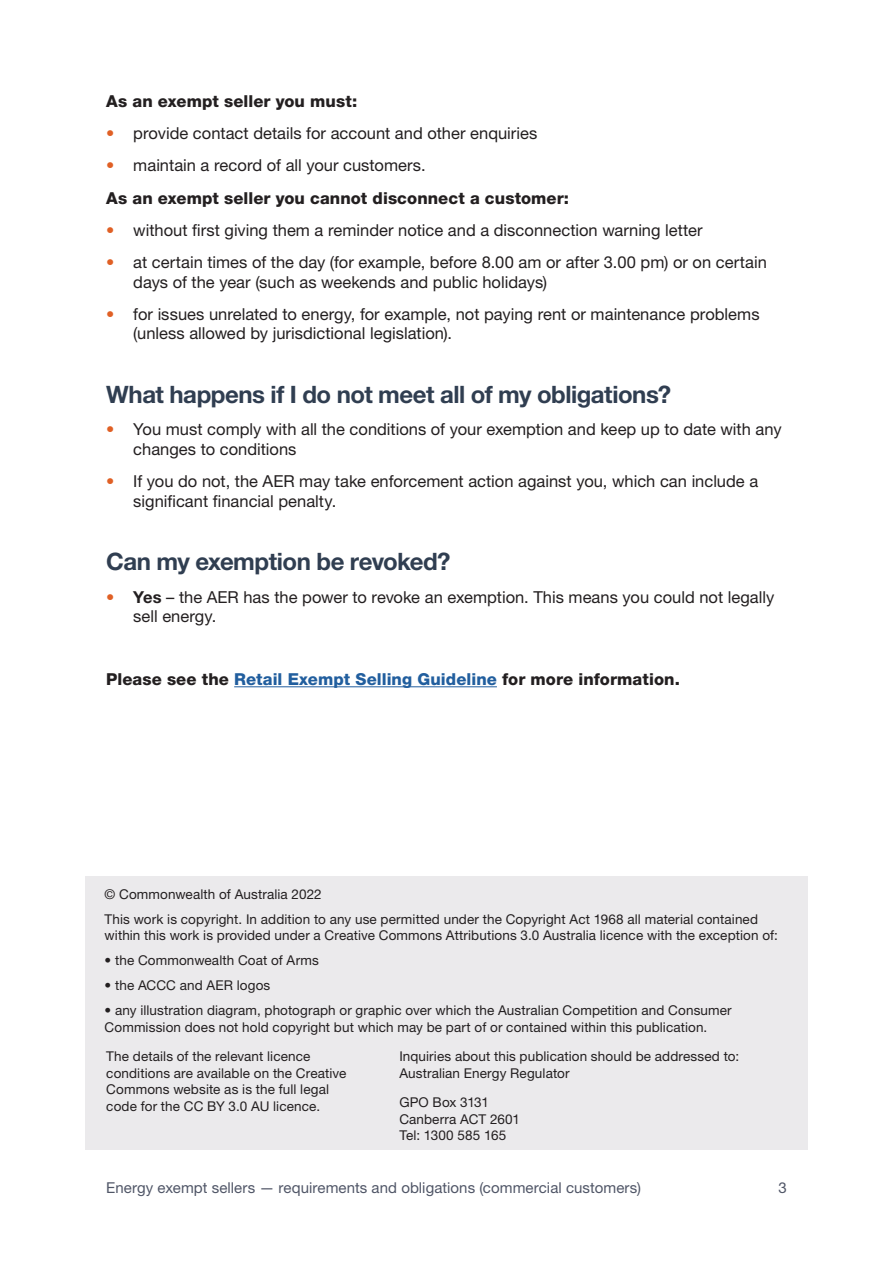
<style>
.page{position:relative;width:893px;height:1263px;background:#fff}
.page>*{position:absolute;margin:0;border:0;box-sizing:border-box;transform-origin:0 0}
.t1{font:700 24px "Helvetica Neue LT Std";letter-spacing:-.02em;color:#303e51}
.t2{font:16.5px/19.5px "Helvetica Neue LT Std";color:#231f20}
.t3{font:800 16.5px/32.2px "Helvetica Neue LT Std";letter-spacing:.005em;color:#231f20}
.t4{font:15px "Helvetica Neue LT Std";letter-spacing:.005em;color:#505667}
.t5{font:13.5px/16.5px "Helvetica Neue LT Std";letter-spacing:.01em;color:#231f20}
.s1{color:#e06025}
.s2{font-weight:400;color:#e06025}
.s3{font-weight:400}
.s4{font-weight:700}
.s5{color:#215e9e}
</style>
<div class="page">
<hr style="left:234px;top:686px;width:263px;height:1px;background:#215e9e">
<div style="left:85px;top:876px;width:722px;height:274px;background:#ebeaec"></div>
<p class="t3" style="left:106px;top:85px;width:252px">As an exempt seller you must:</p>
<p class="t2" style="left:106px;top:123px;width:433px"><span class="s1">•</span> provide contact details for account and other enquiries</p>
<p class="t3" style="left:106px;top:149px;width:464px"><span class="s2">•</span> <span class="s3">maintain a record of all your customers.<br></span>As an exempt seller you cannot disconnect a customer:</p>
<p class="t2" style="left:106px;top:220px;width:598px"><span class="s1">•</span> without first giving them a reminder notice and a disconnection warning letter</p>
<p class="t2" style="left:133px;top:252px;width:635px;text-indent:-27px"><span class="s1">•</span> at certain times of the day (for example, before 8.00 am or after 3.00 pm) or on certain days of the year (such as weekends and public holidays)</p>
<p class="t2" style="left:133px;top:304px;width:628px;text-indent:-27px"><span class="s1">•</span> for issues unrelated to energy, for example, not paying rent or maintenance problems (unless allowed by jurisdictional legislation).</p>
<h1 class="t1" style="left:106px;top:380px;width:566px">What happens if I do not meet all of my obligations?</h1>
<p class="t2" style="left:133px;top:419px;width:650px;text-indent:-27px"><span class="s1">•</span> You must comply with all the conditions of your exemption and keep up to date with any changes to conditions</p>
<p class="t2" style="left:133px;top:471px;width:626px;text-indent:-27px"><span class="s1">•</span> If you do not, the AER may take enforcement action against you, which can include a significant financial penalty.</p>
<h1 class="t1" style="left:106px;top:547px;width:346px">Can my exemption be revoked?</h1>
<p class="t2" style="left:133px;top:587px;width:643px;text-indent:-27px"><span class="s1">•</span> <span class="s4">Yes</span> – the AER has the power to revoke an exemption. This means you could not legally sell energy.</p>
<p class="t3" style="left:106px;top:663px;width:575px">Please see the <span class="s5">Retail Exempt Selling Guideline</span> for more information.</p>
<p class="t5" style="left:105px;top:881px;width:655px;line-height:25px">© Commonwealth of Australia 2022<br>This work is copyright. In addition to any use permitted under the Copyright Act 1968 all material contained</p>
<p class="t5" style="left:105px;top:927px;width:675px">within this work is provided under a Creative Commons Attributions 3.0 Australia licence with the exception of:</p>
<p class="t5" style="left:105px;top:952px;width:216px">• the Commonwealth Coat of Arms</p>
<p class="t5" style="left:105px;top:977px;width:167px">• the ACCC and AER logos</p>
<p class="t5" style="left:105px;top:1002px;width:629px">• any illustration diagram, photograph or graphic over which the Australian Competition and Consumer<br>Commission does not hold copyright but which may be part of or contained within this publication.</p>
<p class="t5" style="left:106px;top:1048px;width:242px">The details of the relevant licence conditions are available on the Creative Commons website as is the full legal code for the CC BY 3.0 AU licence.</p>
<p class="t5" style="left:399px;top:1048px;width:341px">Inquiries about this publication should be addressed to:<br>Australian Energy Regulator</p>
<p class="t5" style="left:399px;top:1094px;width:122px">GPO Box 3131<br>Canberra ACT 2601<br>Tel: 1300 585 165</p>
<p class="t4" style="left:106px;top:1178px;width:536px">Energy exempt sellers — requirements and obligations (commercial customers)</p>
<p class="t4" style="left:778px;top:1178px;width:10px">3</p>
</div>
